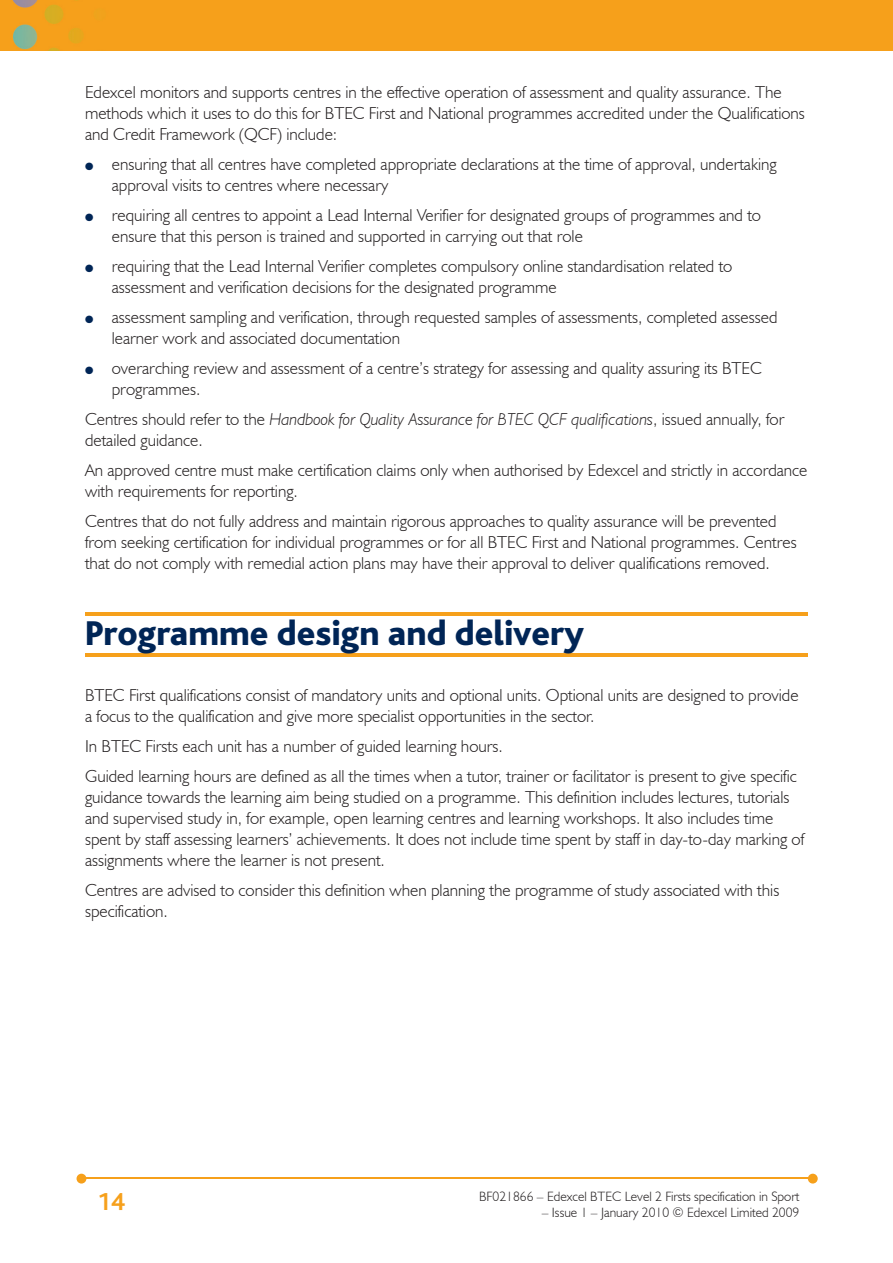
<style>
.page{position:relative;width:893px;height:1263px;background:#fff}
.page>*{position:absolute;margin:0;border:0;box-sizing:border-box;transform-origin:0 0}
.t1{font:800 36px "Bliss";color:#002556}
.t2{font:700 25.5px "Bliss";color:#f6a01b}
.t3{font:300 17.25px/21px "Humanist 521 BT";color:#231f20}
.t4{font:300 13.5px "Humanist 521 BT";color:#231f20}
.t5{font:10.5px "Zapf Dingbats";color:#002556}
.s1{font-style:italic}
</style>
<div class="page">
<div style="left:0;top:0;width:893px;height:51px;background:#f6a01b"></div>
<hr style="left:82px;top:1178px;width:728px;height:1px;background:#f6a01b">
<svg style="left:808px;top:1174px;width:10px;height:9px"></svg>
<svg style="left:77px;top:1174px;width:9px;height:9px"></svg>
<hr style="left:85px;top:612px;width:723px;height:3px;background:#f6a01b">
<hr style="left:85px;top:654px;width:723px;height:3px;background:#f6a01b">
<p class="t3" style="left:85px;top:81px;width:721px">Edexcel monitors and supports centres in the effective operation of assessment and quality assurance. The methods which it uses to do this for BTEC First and National programmes accredited under the Qualifications and Credit Framework (QCF) include:</p>
<p class="t3" style="left:112px;top:153px;width:666px">ensuring that all centres have completed appropriate declarations at the time of approval, undertaking approval visits to centres where necessary</p>
<p class="t3" style="left:112px;top:204px;width:651px">requiring all centres to appoint a Lead Internal Verifier for designated groups of programmes and to ensure that this person is trained and supported in carrying out that role</p>
<p class="t3" style="left:112px;top:255px;width:622px">requiring that the Lead Internal Verifier completes compulsory online standardisation related to assessment and verification decisions for the designated programme</p>
<p class="t3" style="left:112px;top:306px;width:667px">assessment sampling and verification, through requested samples of assessments, completed assessed learner work and associated documentation</p>
<p class="t3" style="left:112px;top:357px;width:651px">overarching review and assessment of a centre’s strategy for assessing and quality assuring its BTEC programmes.</p>
<p class="t3" style="left:85px;top:408px;width:701px">Centres should refer to the <span class="s1">Handbook for Quality Assurance for BTEC QCF qualifications</span>, issued annually, for detailed guidance.</p>
<p class="t3" style="left:85px;top:459px;width:724px">An approved centre must make certification claims only when authorised by Edexcel and strictly in accordance with requirements for reporting.</p>
<p class="t3" style="left:85px;top:510px;width:713px">Centres that do not fully address and maintain rigorous approaches to quality assurance will be prevented from seeking certification for individual programmes or for all BTEC First and National programmes. Centres that do not comply with remedial action plans may have their approval to deliver qualifications removed.</p>
<p class="t5" style="left:85px;top:162px;width:10px">●</p>
<p class="t5" style="left:85px;top:213px;width:10px">●</p>
<p class="t5" style="left:85px;top:264px;width:10px">●</p>
<p class="t5" style="left:85px;top:315px;width:10px">●</p>
<p class="t5" style="left:85px;top:366px;width:10px">●</p>
<h1 class="t1" style="left:85px;top:615px;width:501px">Programme design and delivery</h1>
<p class="t3" style="left:85px;top:684px;width:715px">BTEC First qualifications consist of mandatory units and optional units. Optional units are designed to provide a focus to the qualification and give more specialist opportunities in the sector.</p>
<p class="t3" style="left:85px;top:730px;width:713px;line-height:30px">In BTEC Firsts each unit has a number of guided learning hours.<br>Guided learning hours are defined as all the times when a tutor, trainer or facilitator is present to give specific</p>
<p class="t3" style="left:85px;top:786px;width:721px">guidance towards the learning aim being studied on a programme. This definition includes lectures, tutorials and supervised study in, for example, open learning centres and learning workshops. It also includes time spent by staff assessing learners’ achievements. It does not include time spent by staff in day-to-day marking of assignments where the learner is not present.</p>
<p class="t3" style="left:85px;top:879px;width:696px">Centres are advised to consider this definition when planning the programme of study associated with this specification.</p>
<h2 class="t2" style="left:97px;top:1189px;width:29px">14</h2>
<p class="t4" style="left:479px;top:1188px;width:322px">BF021866 – Edexcel BTEC Level 2 Firsts specification in Sport</p>
<p class="t4" style="left:542px;top:1204px;width:259px">– Issue 1 – January 2010 © Edexcel Limited 2009</p>
</div>
